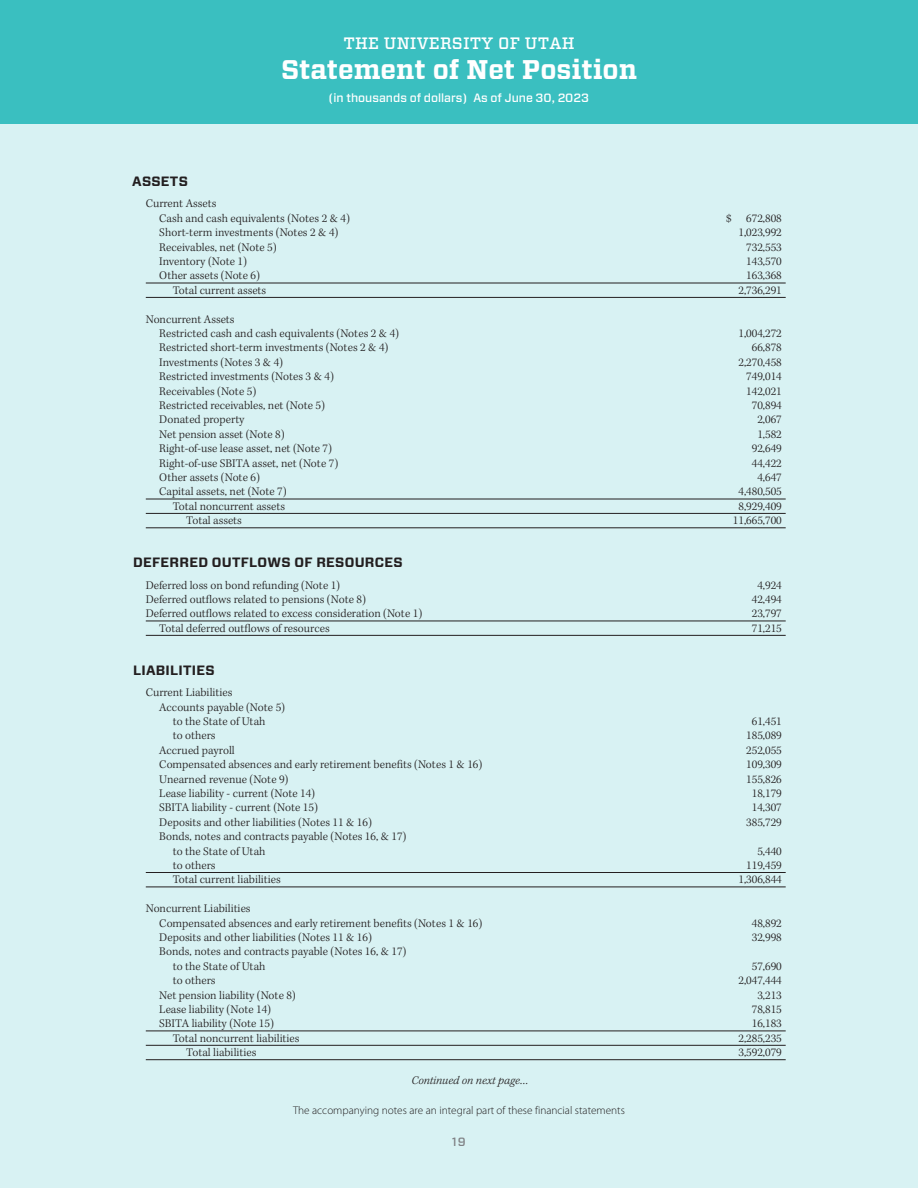
<style>
.page{position:relative;width:918px;height:1188px;background:#d8f2f3}
.page>*{position:absolute;margin:0;border:0;box-sizing:border-box;transform-origin:0 0}
.t1{font:700 27px "Vitesse";color:#fff}
.t2{font:500 16.5px "Vitesse";letter-spacing:.01em;color:#fff}
.Statement_subhead{font:700 13.5px "Forza";letter-spacing:.02em;color:#231f20}
.Statement{font:300 12px "Kepler Std";color:#231f20}
.Statement_para_rule{font:300 12px "Kepler Std";color:#231f20}
.t3{font:500 12px "Forza";color:#fff}
.Statement-2{font:italic 300 12px "Kepler Std";color:#231f20}
.t4{font:500 12px "Forza";color:#808285}
.t5{font:300 11.25px "Myriad Pro";color:#231f20}
</style>
<div class="page">
<div style="left:0;top:0;width:918px;height:124px;background:#3abfc0"></div>
<hr style="left:146px;top:283px;width:640px;height:1px;background:#231f20">
<hr style="left:146px;top:297px;width:640px;height:1px;background:#231f20">
<hr style="left:146px;top:499px;width:640px;height:1px;background:#231f20">
<hr style="left:146px;top:513px;width:640px;height:1px;background:#231f20">
<hr style="left:146px;top:528px;width:640px;height:1px;background:#231f20">
<hr style="left:146px;top:621px;width:640px;height:1px;background:#231f20">
<hr style="left:146px;top:635px;width:640px;height:1px;background:#231f20">
<hr style="left:146px;top:872px;width:640px;height:1px;background:#231f20">
<hr style="left:146px;top:887px;width:640px;height:1px;background:#231f20">
<hr style="left:146px;top:1031px;width:640px;height:1px;background:#231f20">
<hr style="left:146px;top:1045px;width:640px;height:1px;background:#231f20">
<hr style="left:146px;top:1059px;width:640px;height:1px;background:#231f20">
<p class="t2" style="left:343px;top:33px;width:233px">THE UNIVERSITY OF UTAH</p>
<p class="t1" style="left:281px;top:52px;width:357px">Statement of Net Position</p>
<p class="t3" style="left:329px;top:90px;width:262px">(in thousands of dollars) As of June 30, 2023</p>
<p class="Statement_subhead" style="left:132px;top:173px;width:57px">ASSETS</p>
<p class="Statement" style="left:146px;top:197px;width:72px">Current Assets</p>
<p class="Statement" style="left:159px;top:211px;width:192px">Cash and cash equivalents (Notes 2 &amp; 4)</p>
<p class="Statement" style="left:726px;top:211px;width:57px">$ 672,808</p>
<p class="Statement" style="left:159px;top:226px;width:181px">Short-term investments (Notes 2 &amp; 4)</p>
<p class="Statement" style="left:739px;top:226px;width:45px">1,023,992</p>
<p class="Statement" style="left:159px;top:240px;width:119px">Receivables, net (Note 5)</p>
<p class="Statement" style="left:746px;top:240px;width:37px">732,553</p>
<p class="Statement" style="left:159px;top:255px;width:89px">Inventory (Note 1)</p>
<p class="Statement" style="left:746px;top:255px;width:37px">143,570</p>
<p class="Statement_para_rule" style="left:159px;top:269px;width:102px">Other assets (Note 6)</p>
<p class="Statement_para_rule" style="left:746px;top:269px;width:37px">163,368</p>
<p class="Statement_para_rule" style="left:173px;top:283px;width:95px">Total current assets</p>
<p class="Statement_para_rule" style="left:739px;top:283px;width:45px">2,736,291</p>
<p class="Statement" style="left:146px;top:312px;width:90px">Noncurrent Assets</p>
<p class="Statement" style="left:159px;top:327px;width:241px">Restricted cash and cash equivalents (Notes 2 &amp; 4)</p>
<p class="Statement" style="left:739px;top:327px;width:45px">1,004,272</p>
<p class="Statement" style="left:159px;top:341px;width:231px">Restricted short-term investments (Notes 2 &amp; 4)</p>
<p class="Statement" style="left:752px;top:341px;width:31px">66,878</p>
<p class="Statement" style="left:159px;top:355px;width:125px">Investments (Notes 3 &amp; 4)</p>
<p class="Statement" style="left:739px;top:355px;width:45px">2,270,458</p>
<p class="Statement" style="left:159px;top:370px;width:176px">Restricted investments (Notes 3 &amp; 4)</p>
<p class="Statement" style="left:746px;top:370px;width:37px">749,014</p>
<p class="Statement" style="left:159px;top:384px;width:98px">Receivables (Note 5)</p>
<p class="Statement" style="left:746px;top:384px;width:37px">142,021</p>
<p class="Statement" style="left:159px;top:399px;width:167px">Restricted receivables, net (Note 5)</p>
<p class="Statement" style="left:752px;top:399px;width:31px">70,894</p>
<p class="Statement" style="left:159px;top:413px;width:87px">Donated property</p>
<p class="Statement" style="left:757px;top:413px;width:26px">2,067</p>
<p class="Statement" style="left:159px;top:427px;width:127px">Net pension asset (Note 8)</p>
<p class="Statement" style="left:757px;top:427px;width:26px">1,582</p>
<p class="Statement" style="left:159px;top:442px;width:174px">Right-of-use lease asset, net (Note 7)</p>
<p class="Statement" style="left:752px;top:442px;width:31px">92,649</p>
<p class="Statement" style="left:159px;top:456px;width:180px">Right-of-use SBITA asset, net (Note 7)</p>
<p class="Statement" style="left:752px;top:456px;width:31px">44,422</p>
<p class="Statement" style="left:159px;top:471px;width:102px">Other assets (Note 6)</p>
<p class="Statement" style="left:757px;top:471px;width:26px">4,647</p>
<p class="Statement_para_rule" style="left:159px;top:485px;width:129px">Capital assets, net (Note 7)</p>
<p class="Statement_para_rule" style="left:739px;top:485px;width:45px">4,480,505</p>
<p class="Statement_para_rule" style="left:173px;top:499px;width:114px">Total noncurrent assets</p>
<p class="Statement_para_rule" style="left:739px;top:499px;width:45px">8,929,409</p>
<p class="Statement_para_rule" style="left:186px;top:514px;width:57px">Total assets</p>
<p class="Statement_para_rule" style="left:733px;top:514px;width:50px">11,665,700</p>
<p class="Statement_subhead" style="left:133px;top:554px;width:271px">DEFERRED OUTFLOWS OF RESOURCES</p>
<p class="Statement" style="left:146px;top:578px;width:196px">Deferred loss on bond refunding (Note 1)</p>
<p class="Statement" style="left:757px;top:578px;width:26px">4,924</p>
<p class="Statement" style="left:146px;top:593px;width:222px">Deferred outflows related to pensions (Note 8)</p>
<p class="Statement" style="left:752px;top:593px;width:31px">42,494</p>
<p class="Statement_para_rule" style="left:146px;top:607px;width:278px">Deferred outflows related to excess consideration (Note 1)</p>
<p class="Statement_para_rule" style="left:752px;top:607px;width:31px">23,797</p>
<p class="Statement_para_rule" style="left:159px;top:621px;width:172px">Total deferred outflows of resources</p>
<p class="Statement_para_rule" style="left:752px;top:621px;width:31px">71,215</p>
<p class="Statement_subhead" style="left:133px;top:661px;width:83px">LIABILITIES</p>
<p class="Statement" style="left:146px;top:686px;width:88px">Current Liabilities</p>
<p class="Statement" style="left:159px;top:700px;width:127px">Accounts payable (Note 5)</p>
<p class="Statement" style="left:173px;top:714px;width:94px">to the State of Utah</p>
<p class="Statement" style="left:752px;top:714px;width:31px">61,451</p>
<p class="Statement" style="left:173px;top:729px;width:44px">to others</p>
<p class="Statement" style="left:746px;top:729px;width:37px">185,089</p>
<p class="Statement" style="left:159px;top:743px;width:77px">Accrued payroll</p>
<p class="Statement" style="left:746px;top:743px;width:37px">252,055</p>
<p class="Statement" style="left:159px;top:758px;width:324px">Compensated absences and early retirement benefits (Notes 1 &amp; 16)</p>
<p class="Statement" style="left:746px;top:758px;width:37px">109,309</p>
<p class="Statement" style="left:159px;top:772px;width:131px">Unearned revenue (Note 9)</p>
<p class="Statement" style="left:746px;top:772px;width:37px">155,826</p>
<p class="Statement" style="left:159px;top:786px;width:157px">Lease liability - current (Note 14)</p>
<p class="Statement" style="left:752px;top:786px;width:31px">18,179</p>
<p class="Statement" style="left:159px;top:801px;width:160px">SBITA liability - current (Note 15)</p>
<p class="Statement" style="left:752px;top:801px;width:31px">14,307</p>
<p class="Statement" style="left:159px;top:815px;width:214px">Deposits and other liabilities (Notes 11 &amp; 16)</p>
<p class="Statement" style="left:746px;top:815px;width:37px">385,729</p>
<p class="Statement" style="left:159px;top:830px;width:249px">Bonds, notes and contracts payable (Notes 16, &amp; 17)</p>
<p class="Statement" style="left:173px;top:844px;width:94px">to the State of Utah</p>
<p class="Statement" style="left:757px;top:844px;width:26px">5,440</p>
<p class="Statement_para_rule" style="left:173px;top:858px;width:44px">to others</p>
<p class="Statement_para_rule" style="left:746px;top:858px;width:37px">119,459</p>
<p class="Statement_para_rule" style="left:173px;top:873px;width:109px">Total current liabilities</p>
<p class="Statement_para_rule" style="left:739px;top:873px;width:45px">1,306,844</p>
<p class="Statement" style="left:146px;top:902px;width:106px">Noncurrent Liabilities</p>
<p class="Statement" style="left:159px;top:916px;width:324px">Compensated absences and early retirement benefits (Notes 1 &amp; 16)</p>
<p class="Statement" style="left:752px;top:916px;width:31px">48,892</p>
<p class="Statement" style="left:159px;top:930px;width:214px">Deposits and other liabilities (Notes 11 &amp; 16)</p>
<p class="Statement" style="left:752px;top:930px;width:31px">32,998</p>
<p class="Statement" style="left:159px;top:945px;width:249px">Bonds, notes and contracts payable (Notes 16, &amp; 17)</p>
<p class="Statement" style="left:173px;top:959px;width:94px">to the State of Utah</p>
<p class="Statement" style="left:752px;top:959px;width:31px">57,690</p>
<p class="Statement" style="left:173px;top:974px;width:44px">to others</p>
<p class="Statement" style="left:739px;top:974px;width:45px">2,047,444</p>
<p class="Statement" style="left:159px;top:988px;width:138px">Net pension liability (Note 8)</p>
<p class="Statement" style="left:757px;top:988px;width:26px">3,213</p>
<p class="Statement" style="left:159px;top:1002px;width:113px">Lease liability (Note 14)</p>
<p class="Statement" style="left:752px;top:1002px;width:31px">78,815</p>
<p class="Statement_para_rule" style="left:159px;top:1017px;width:116px">SBITA liability (Note 15)</p>
<p class="Statement_para_rule" style="left:752px;top:1017px;width:31px">16,183</p>
<p class="Statement_para_rule" style="left:173px;top:1031px;width:128px">Total noncurrent liabilities</p>
<p class="Statement_para_rule" style="left:739px;top:1031px;width:45px">2,285,235</p>
<p class="Statement_para_rule" style="left:186px;top:1046px;width:72px">Total liabilities</p>
<p class="Statement_para_rule" style="left:739px;top:1046px;width:45px">3,592,079</p>
<p class="Statement-2" style="left:411px;top:1074px;width:119px">Continued on next page…</p>
<p class="t5" style="left:293px;top:1104px;width:333px">The accompanying notes are an integral part of these financial statements</p>
<p class="t4" style="left:452px;top:1133px;width:15px">19</p>
</div>
